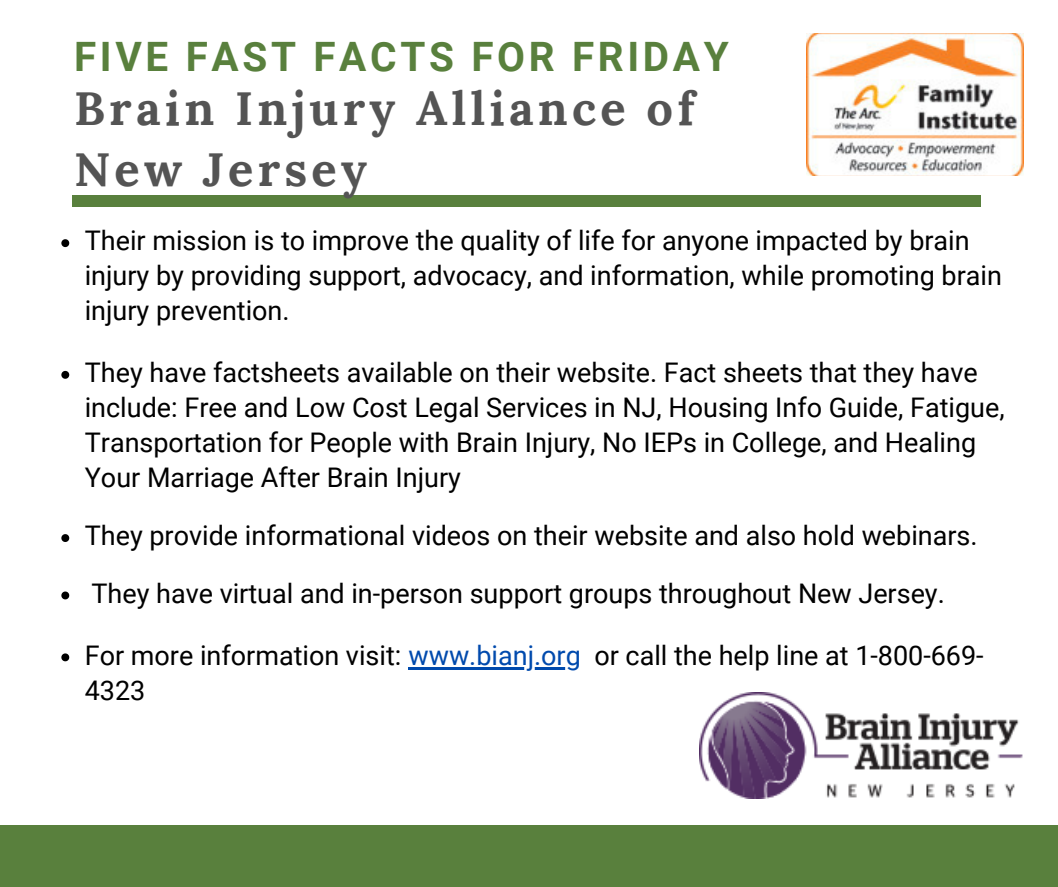
<style>
.page{position:relative;width:1058px;height:887px;background:#fff}
.page>*{position:absolute;margin:0;border:0;box-sizing:border-box;transform-origin:0 0}
.t1{font:700 46.95px/60.8px "Lora";letter-spacing:.09em;color:#545454}
.t2{font:700 40.5px "Roboto";letter-spacing:.09em;color:#59803d}
.t3{font:27px/34.8px "Roboto";color:#000}
.s1{color:#004aad}
</style>
<div class="page">
<div style="left:72px;top:195px;width:908px;height:12px;background:#59803d"></div>
<div style="left:0;top:825px;width:1058px;height:61px;background:#59803d"></div>
<img style="left:806px;top:33px;width:217px;height:142px">
<img style="left:699px;top:693px;width:324px;height:105px">
<svg style="left:61px;top:239px;width:8px;height:8px"></svg>
<svg style="left:61px;top:371px;width:8px;height:8px"></svg>
<svg style="left:61px;top:534px;width:8px;height:8px"></svg>
<svg style="left:61px;top:591px;width:8px;height:8px"></svg>
<svg style="left:61px;top:653px;width:8px;height:8px"></svg>
<hr style="left:408px;top:667px;width:173px;height:2px;background:#004aad">
<h2 class="t2" style="left:74px;top:33px;width:656px">FIVE FAST FACTS FOR FRIDAY</h2>
<h1 class="t1" style="left:74px;top:78px;width:622px">Brain Injury Alliance of<br>New Jersey</h1>
<p class="t3" style="left:85px;top:224px;width:918px">Their mission is to improve the quality of life for anyone impacted by brain injury by providing support, advocacy, and information, while promoting brain injury prevention.</p>
<p class="t3" style="left:85px;top:355px;width:921px">They have factsheets available on their website. Fact sheets that they have include: Free and Low Cost Legal Services in NJ, Housing Info Guide, Fatigue, Transportation for People with Brain Injury, No IEPs in College, and Healing Your Marriage After Brain Injury</p>
<p class="t3" style="left:85px;top:507px;width:894px;line-height:57.3px">They provide informational videos on their website and also hold webinars.<br>They have virtual and in-person support groups throughout New Jersey.</p>
<p class="t3" style="left:85px;top:638px;width:900px">For more information visit: <span class="s1">www.bianj.org</span> or call the help line at 1-800-669-<br>4323</p>
</div>
